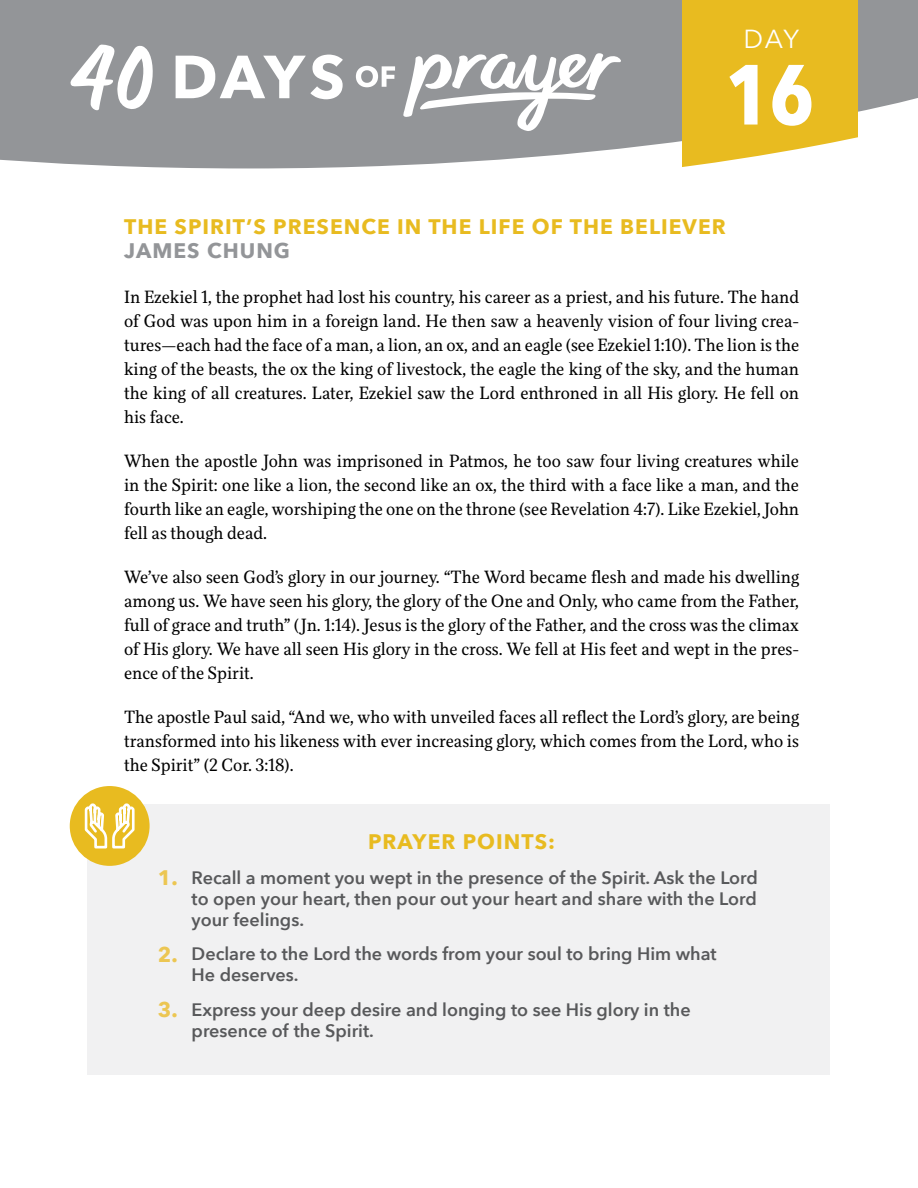
<style>
.page{position:relative;width:918px;height:1188px;background:#fff}
.page>*{position:absolute;margin:0;border:0;box-sizing:border-box;transform-origin:0 0}
.t1{font:700 84.3px "Avenir Next Condensed";color:#fff}
.t2{font:26.1px "Avenir Next";color:#fff}
.t3{font:700 21px "Avenir Next";letter-spacing:.05em;color:#e8bb20}
.t4{font:700 21px "Avenir Next";letter-spacing:.05em;color:#939598}
.t5{font:18px/24px "Felice";color:#000;text-align:justify}
.t6{font:600 18px/21px "Avenir Next";color:#58595b}
.s1{font-weight:700;font-size:21px;color:#ecc652}
</style>
<div class="page">
<div style="left:88px;top:804px;width:742px;height:270px;background:#f1f1f2"></div>
<svg style="left:0;top:0;width:918px;height:168px;background:#9c9ea0"></svg>
<svg style="left:682px;top:0;width:175px;height:168px;background:#e9c032"></svg>
<svg style="left:176px;top:55px;width:167px;height:44px"></svg>
<svg style="left:356px;top:66px;width:39px;height:21px"></svg>
<svg style="left:403px;top:53px;width:218px;height:79px"></svg>
<svg style="left:70px;top:45px;width:89px;height:65px"></svg>
<div style="left:70px;top:786px;width:80px;height:80px;background:#e8bb20;border-radius:50%"></div>
<svg style="left:83px;top:786px;width:53px;height:63px"></svg>
<h2 class="t2" style="left:744px;top:17px;width:57px">DAY</h2>
<h1 class="t1" style="left:726px;top:43px;width:90px">16</h1>
<p class="t3" style="left:124px;top:209px;width:603px">THE SPIRIT’S PRESENCE IN THE LIFE OF THE BELIEVER</p>
<p class="t4" style="left:124px;top:233px;width:168px">JAMES CHUNG</p>
<p class="t5" style="left:124px;top:284px;width:677px">In Ezekiel 1, the prophet had lost his country, his career as a priest, and his future. The hand of God was upon him in a foreign land. He then saw a heavenly vision of four living crea&shy;tures—each had the face of a man, a lion, an ox, and an eagle (see Ezekiel 1:10). The lion is the king of the beasts, the ox the king of livestock, the eagle the king of the sky, and the human the king of all creatures. Later, Ezekiel saw the Lord enthroned in all His glory. He fell on his face.</p>
<p class="t5" style="left:124px;top:449px;width:677px">When the apostle John was imprisoned in Patmos, he too saw four living creatures while in the Spirit: one like a lion, the second like an ox, the third with a face like a man, and the fourth like an eagle, worshiping the one on the throne (see Revelation 4:7). Like Ezekiel, John fell as though dead.</p>
<p class="t5" style="left:124px;top:565px;width:677px">We’ve also seen God’s glory in our journey. “The Word became flesh and made his dwelling among us. We have seen his glory, the glory of the One and Only, who came from the Father, full of grace and truth” (Jn. 1:14). Jesus is the glory of the Father, and the cross was the climax of His glory. We have all seen His glory in the cross. We fell at His feet and wept in the pres&shy;ence of the Spirit.</p>
<p class="t5" style="left:124px;top:705px;width:677px">The apostle Paul said, “And we, who with unveiled faces all reflect the Lord’s glory, are being transformed into his likeness with ever increasing glory, which comes from the Lord, who is the Spirit” (2 Cor. 3:18).</p>
<p class="t3" style="left:368px;top:824px;width:189px">PRAYER POINTS:</p>
<p class="t6" style="left:192px;top:867px;width:568px;text-align:justify;text-indent:-34px"><span class="s1">1.</span> Recall a moment you wept in the presence of the Spirit. Ask the Lord to open your heart, then pour out your heart and share with the Lord your feelings.</p>
<p class="t6" style="left:192px;top:943px;width:527px;text-indent:-34px"><span class="s1">2.</span> Declare to the Lord the words from your soul to bring Him what<br>He deserves.</p>
<p class="t6" style="left:192px;top:999px;width:501px;text-indent:-34px"><span class="s1">3.</span> Express your deep desire and longing to see His glory in the presence of the Spirit.</p>
</div>
